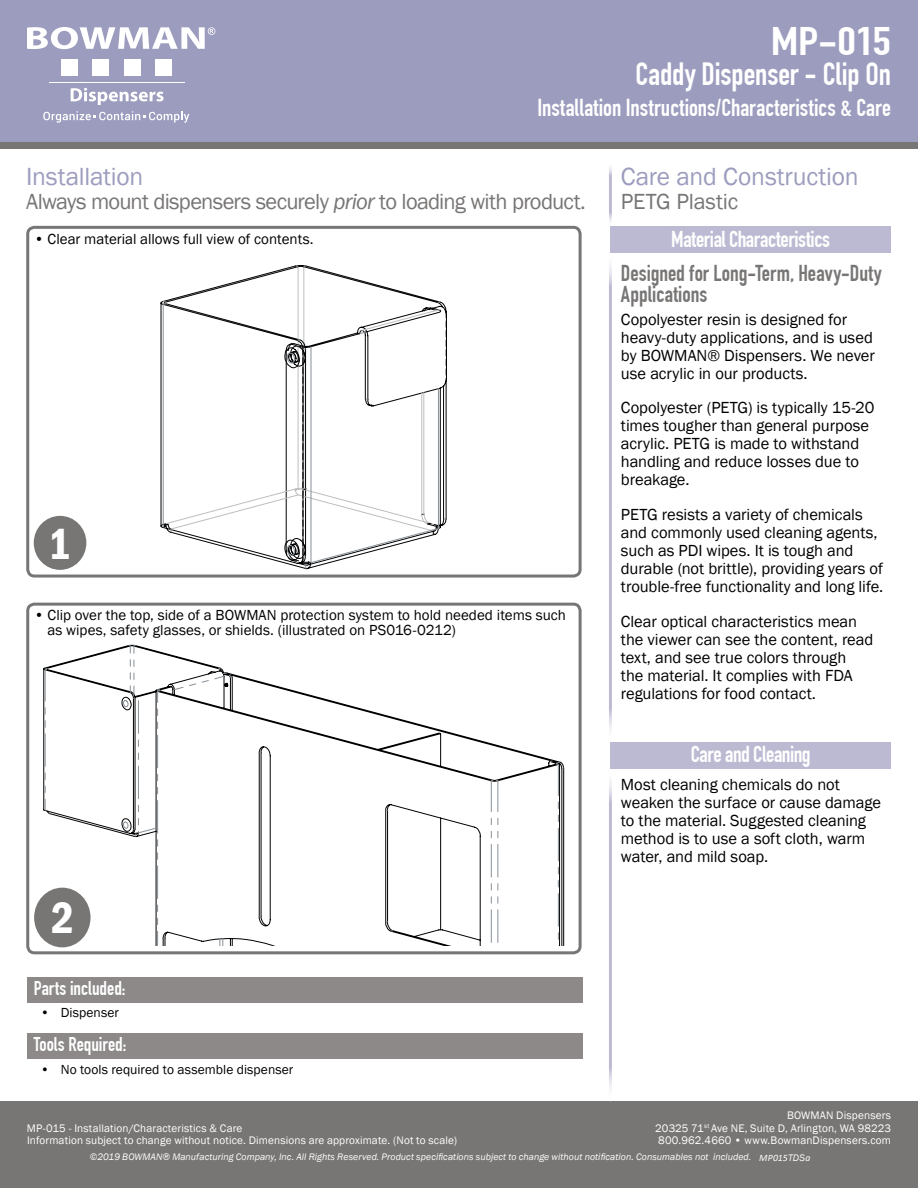
<style>
.page{position:relative;width:918px;height:1188px;background:#fff}
.page>*{position:absolute;margin:0;border:0;box-sizing:border-box;transform-origin:0 0}
.t1{font:600 condensed 45px "Franklin Gothic";color:#fff}
.t2{font:700 39px "DIN Condensed";color:#fff;scale:1.28 1}
.t3{font:700 31.5px "DIN Condensed";letter-spacing:-.005em;color:#fff}
.t4{font:25.5px "Franklin Gothic";letter-spacing:-.01em;color:#9c9cbe}
.t5{font:700 24px "DIN Condensed";letter-spacing:.005em;color:#fff}
.t6{font:22.5px "Franklin Gothic";letter-spacing:-.035em;color:#787675}
.t7{font:700 22.5px/21px "DIN Condensed";color:#787675}
.t8{font:700 22.5px "DIN Condensed";letter-spacing:-.02em;color:#fff}
.t9{font:22.5px "Franklin Gothic";letter-spacing:-.005em;color:#787675}
.t10{font:700 19.5px "DIN Condensed";color:#fff}
.t11{font:16.5px/18px "Franklin Gothic";letter-spacing:-.005em;color:#000}
.t12{font:15px/15px "Franklin Gothic";color:#000}
.t13{font:13.5px "Franklin Gothic";letter-spacing:.005em;color:#000}
.t14{font:11.25px/12.8px "Franklin Gothic";letter-spacing:.01em;color:#fff;text-align:justify}
.t15{font:italic 9.75px "Franklin Gothic";letter-spacing:.005em;color:#fff}
.t16{font:italic 9.75px "Calibri";letter-spacing:.015em;color:#fff}
.s1{font-style:italic}
.s2{font-family:"Franklin Gothic"}
</style>
<div class="page">
<div style="left:0;top:0;width:918px;height:148px;background:#787675"></div>
<div style="left:0;top:1101px;width:918px;height:87px;background:#787675"></div>
<div style="left:0;top:0;width:918px;height:142px;background:#9c9cbe"></div>
<div style="left:610px;top:226px;width:281px;height:27px;background:#bbbad2"></div>
<div style="left:610px;top:742px;width:281px;height:28px;background:#bbbad2"></div>
<div style="left:34px;top:888px;width:57px;height:59px;background:#787675;border-radius:50%"></div>
<div style="left:34px;top:516px;width:52px;height:54px;background:#787675;border-radius:50%"></div>
<div style="left:26px;top:226px;width:556px;height:352px;border:3px solid #777575;border-radius:7px"></div>
<div style="left:26px;top:603px;width:556px;height:351px;border:3px solid #777575;border-radius:7px"></div>
<svg style="left:27px;top:27px;width:188px;height:22px"></svg>
<div style="left:61px;top:60px;width:17px;height:16px;background:#fff"></div>
<div style="left:92px;top:60px;width:17px;height:16px;background:#fff"></div>
<div style="left:124px;top:60px;width:17px;height:16px;background:#fff"></div>
<div style="left:155px;top:60px;width:17px;height:16px;background:#fff"></div>
<hr style="left:49px;top:82px;width:135px;height:1px;background:#fff">
<svg style="left:71px;top:88px;width:93px;height:17px"></svg>
<svg style="left:43px;top:111px;width:146px;height:12px"></svg>
<svg style="left:43px;top:646px;width:511px;height:300px"></svg>
<svg style="left:45px;top:668px;width:6px;height:146px"></svg>
<svg style="left:491px;top:780px;width:8px;height:166px"></svg>
<svg style="left:550px;top:760px;width:14px;height:186px"></svg>
<svg style="left:220px;top:939px;width:4px;height:7px"></svg>
<svg style="left:123px;top:645px;width:43px;height:301px"></svg>
<svg style="left:174px;top:668px;width:59px;height:22px"></svg>
<svg style="left:163px;top:265px;width:275px;height:304px"></svg>
<svg style="left:161px;top:301px;width:286px;height:267px"></svg>
<svg style="left:295px;top:265px;width:12px;height:2px"></svg>
<hr style="left:422px;top:393px;width:1px;height:122px;background:#bcbec0">
<hr style="left:424px;top:393px;width:1px;height:121px;background:#bcbec0">
<div style="left:27px;top:977px;width:555px;height:26px;background:#8c8988"></div>
<div style="left:27px;top:1033px;width:555px;height:26px;background:#8c8988"></div>
<h2 class="t2" style="left:771px;top:27px;width:95px">MP-015</h2>
<h3 class="t3" style="left:636px;top:63px;width:257px">Caddy Dispenser - Clip On</h3>
<h3 class="t5" style="left:537px;top:99px;width:355px">Installation Instructions/Characteristics &amp; Care</h3>
<h3 class="t4" style="left:26px;top:166px;width:119px">Installation</h3>
<h3 class="t6" style="left:26px;top:192px;width:561px">Always mount dispensers securely <span class="s1">prior</span> to loading with product.</h3>
<p class="t12" style="left:34px;top:232px;width:281px">ï Clear material allows full view of contents.</p>
<h1 class="t1" style="left:48px;top:517px;width:24px">1</h1>
<p class="t12" style="left:48px;top:608px;width:520px;text-indent:-14px">ï Clip over the top, side of a BOWMAN protection system to hold needed items such as wipes, safety glasses, or shields. (illustrated on PS016-0212)</p>
<h1 class="t1" style="left:51px;top:891px;width:24px">2</h1>
<p class="t10" style="left:34px;top:981px;width:93px">Parts included:</p>
<p class="t13" style="left:40px;top:1007px;width:80px">ï Dispenser</p>
<p class="t10" style="left:34px;top:1037px;width:94px">Tools Required:</p>
<p class="t13" style="left:40px;top:1063px;width:254px">ï No tools required to assemble dispenser</p>
<h3 class="t4" style="left:621px;top:166px;width:239px">Care and Construction</h3>
<h3 class="t9" style="left:621px;top:192px;width:119px">PETG Plastic</h3>
<h3 class="t8" style="left:671px;top:230px;width:160px">Material Characteristics</h3>
<h3 class="t7" style="left:621px;top:265px;width:262px">Designed for Long-Term, Heavy-Duty<br>Applications</h3>
<p class="t11" style="left:621px;top:311px;width:255px">Copolyester resin is designed for heavy-duty applications, and is used by BOWMAN® Dispensers. We never use acrylic in our products.</p>
<p class="t11" style="left:621px;top:400px;width:255px">Copolyester (PETG) is typically 15-20 times tougher than general purpose acrylic. PETG is made to withstand handling and reduce losses due to breakage.</p>
<p class="t11" style="left:621px;top:507px;width:264px">PETG resists a variety of chemicals and commonly used cleaning agents, such as PDI wipes. It is tough and durable (not brittle), providing years of trouble-free functionality and long life.</p>
<p class="t11" style="left:621px;top:613px;width:254px">Clear optical characteristics mean the viewer can see the content, read text, and see true colors through<br>the material. It complies with FDA regulations for food contact.</p>
<h3 class="t8" style="left:691px;top:745px;width:121px">Care and Cleaning</h3>
<p class="t11" style="left:621px;top:776px;width:262px">Most cleaning chemicals do not weaken the surface or cause damage to the material. Suggested cleaning method is to use a soft cloth, warm water, and mild soap.</p>
<p class="t14" style="left:655px;top:1109px;width:237px;text-indent:132px">BOWMAN Dispensers 20325 71<sup>st</sup> Ave NE, Suite D, Arlington, WA 98223<br>800.962.4660 ï www.BowmanDispensers.com</p>
<p class="t15" style="left:90px;top:1151px;width:663px">©2019 BOWMAN® Manufacturing Company, Inc. All Rights Reserved. Product specifications subject to change without notification. Consumables not included.</p>
<p class="t14" style="left:27px;top:1122px;width:217px">MP-015 - Installation/Characteristics &amp; Care</p>
<p class="t14" style="left:27px;top:1135px;width:432px">Information subject to change without notice. Dimensions are approximate. (Not to scale)</p>
<p class="t16" style="left:759px;top:1152px;width:53px">MP015<span class="s2">TDS</span>a</p>
</div>
